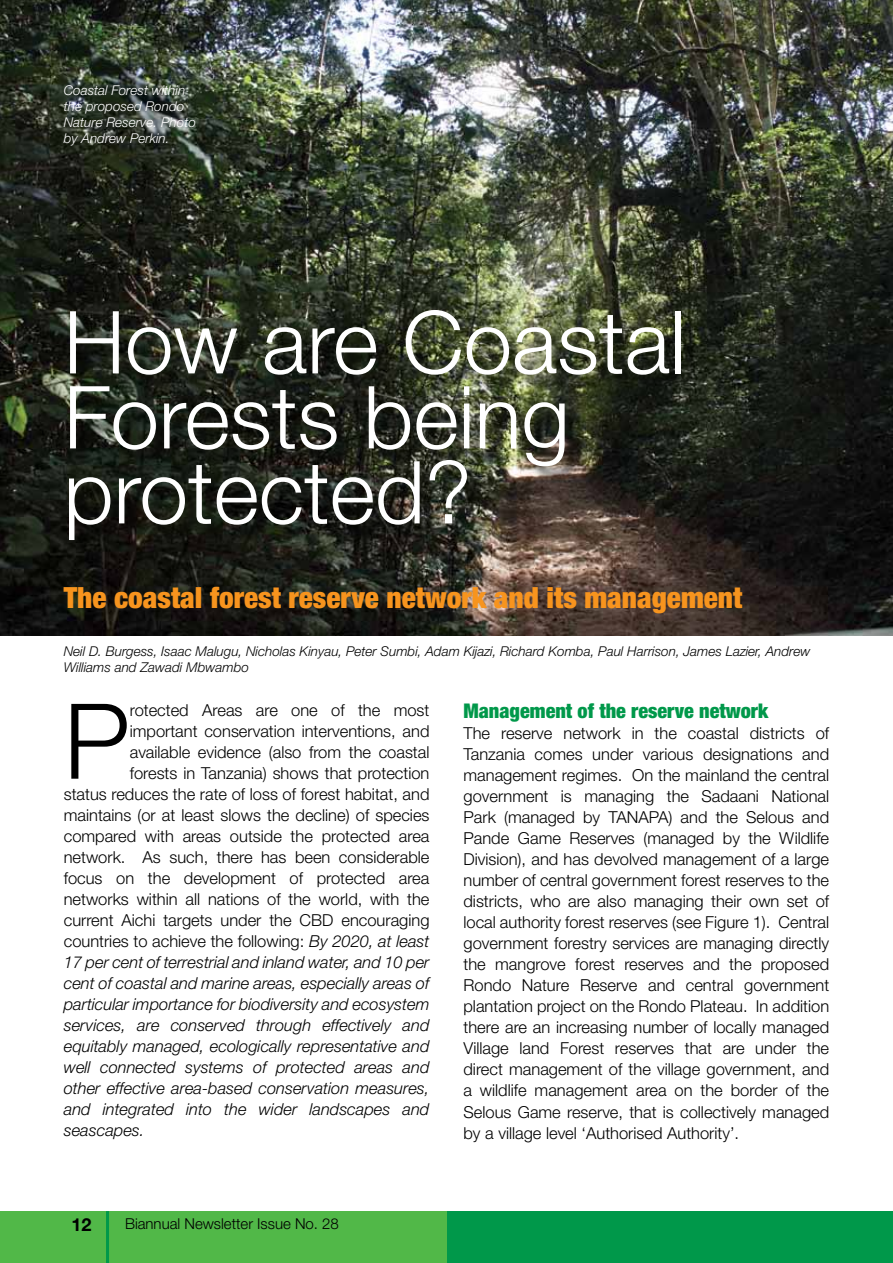
<style>
.page{position:relative;width:893px;height:1263px;background:#fff}
.page>*{position:absolute;margin:0;border:0;box-sizing:border-box;transform-origin:0 0}
.t1{font:300 104.7px "Helvetica Neue LT Std";color:#000}
.t2{font:300 87px/75px "Helvetica Neue LT Std";color:#fff}
.t3{font:900 condensed 29.25px "Helvetica Neue LT Std";color:#f7941e}
.t4{font:900 condensed 20.25px "Helvetica Neue LT Std";color:#00984a}
.t5{font:700 18px "Helvetica Neue LT Std";color:#000}
.t6{font:300 16.5px/21px "Helvetica Neue LT Std";color:#000;text-align:justify}
.t7{font:italic 300 16.5px "Helvetica Neue LT Std";color:#000}
.t8{font:300 15px "Helvetica Neue LT Std";color:#000}
.t9{font:italic 300 13.5px/16.2px "Helvetica Neue LT Std";color:#000}
.t10{font:italic 300 13.5px/16.2px "Helvetica Neue LT Std";color:#fff}
.s1{font-style:italic}
</style>
<div class="page">
<div style="left:437px;top:1211px;width:456px;height:52px;background:#00984a"></div>
<div style="left:0;top:1211px;width:446px;height:52px;background:#51b848"></div>
<hr style="left:106px;top:1211px;width:3px;height:52px;background:#00984a">
<img style="left:0;top:0;width:893px;height:635px">
<div style="left:72px;top:313px;width:627px;height:246px;background:#000;opacity:.75"></div>
<p class="t10" style="left:64px;top:82px;width:134px">Coastal Forest within the proposed Rondo<br>Nature Reserve. Photo by Andrew Perkin.</p>
<h2 class="t2" style="left:64px;top:303px;width:624px">How are Coastal<br>Forests being protected?</h2>
<h3 class="t3" style="left:64px;top:580px;width:680px">The coastal forest reserve network and its management</h3>
<p class="t9" style="left:64px;top:643px;width:748px">Neil D. Burgess, Isaac Malugu, Nicholas Kinyau, Peter Sumbi, Adam Kijazi, Richard Komba, Paul Harrison, James Lazier, Andrew<br>Williams and Zawadi Mbwambo</p>
<h1 class="t1" style="left:64px;top:677px;width:67px">P</h1>
<p class="t6" style="left:130px;top:699px;width:301px">rotected Areas are one of the most</p>
<p class="t6" style="left:130px;top:720px;width:301px">important conservation interventions, and</p>
<p class="t6" style="left:130px;top:741px;width:301px">available evidence (also from the coastal</p>
<p class="t6" style="left:130px;top:762px;width:301px">forests in Tanzania) shows that protection</p>
<p class="t6" style="left:64px;top:783px;width:367px">status reduces the rate of loss of forest habitat, and</p>
<p class="t6" style="left:64px;top:804px;width:367px">maintains (or at least slows the decline) of species</p>
<p class="t6" style="left:64px;top:825px;width:367px">compared with areas outside the protected area</p>
<p class="t6" style="left:64px;top:846px;width:367px">network. As such, there has been considerable</p>
<p class="t6" style="left:64px;top:867px;width:367px">focus on the development of protected area</p>
<p class="t6" style="left:64px;top:888px;width:367px">networks within all nations of the world, with the</p>
<p class="t6" style="left:64px;top:909px;width:367px">current Aichi targets under the CBD encouraging</p>
<p class="t6" style="left:64px;top:930px;width:367px">countries to achieve the following: <span class="s1">By 2020, at least</span></p>
<p class="t7" style="left:64px;top:952px;width:367px">17 per cent of terrestrial and inland water, and 10 per</p>
<p class="t7" style="left:64px;top:973px;width:367px">cent of coastal and marine areas, especially areas of</p>
<p class="t7" style="left:64px;top:994px;width:367px">particular importance for biodiversity and ecosystem</p>
<p class="t7" style="left:64px;top:1015px;width:367px">services, are conserved through effectively and</p>
<p class="t7" style="left:64px;top:1036px;width:367px">equitably managed, ecologically representative and</p>
<p class="t7" style="left:64px;top:1057px;width:367px">well connected systems of protected areas and</p>
<p class="t7" style="left:64px;top:1078px;width:367px">other effective area-based conservation measures,</p>
<p class="t7" style="left:64px;top:1099px;width:367px">and integrated into the wider landscapes and</p>
<p class="t7" style="left:64px;top:1120px;width:82px">seascapes.</p>
<p class="t5" style="left:71px;top:1213px;width:22px">12</p>
<p class="t8" style="left:125px;top:1214px;width:215px">Biannual Newsletter Issue No. 28</p>
<p class="t4" style="left:463px;top:699px;width:306px">Management of the reserve network</p>
<p class="t6" style="left:463px;top:723px;width:367px">The reserve network in the coastal districts of Tanzania comes under various designations and management regimes. On the mainland the central government is managing the Sadaani National Park (managed by TANA</p>
<p class="t6" style="left:463px;top:807px;width:367px;text-indent:185px">PA) and the Selous and Pande Game Reserves (managed by the Wildlife Division), and has devolved management of a large number of central government forest reserves to the districts, who are also managing their own set of local authority forest reserves (see Figure 1). Central government forestry services are managing directly the mangrove forest reserves and the proposed Rondo Nature Reserve and central government plantation project on the Rondo Plateau. In addition there are an increasing number of locally managed Village land Forest reserves that are under the direct management of the village government, and a wildlife management area on the border of the Selous Game reserve, that is collectively managed by a village level ‘Authorised Authority’.</p>
</div>
